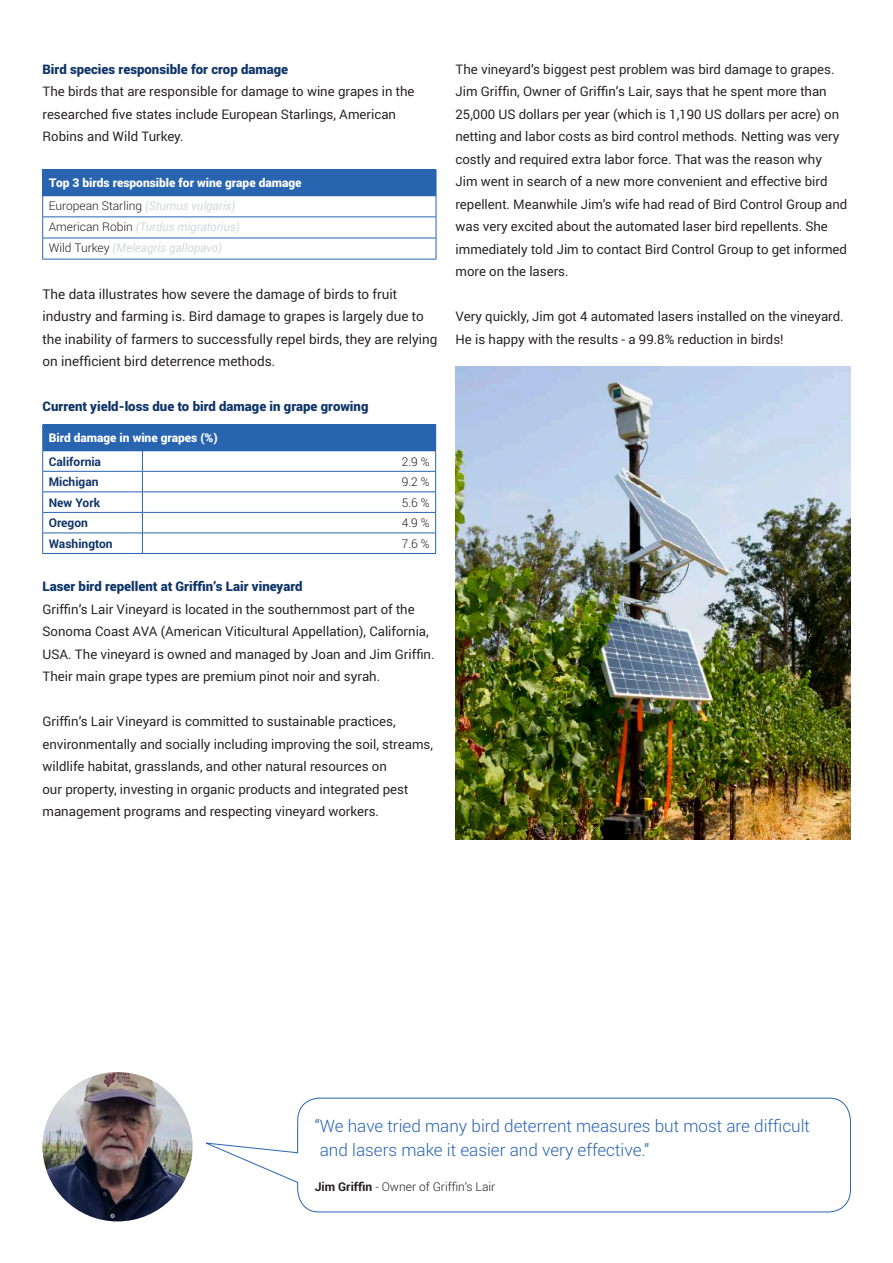
<style>
.page{position:relative;width:893px;height:1263px;background:#fff}
.page>*{position:absolute;margin:0;border:0;box-sizing:border-box;transform-origin:0 0}
.t1{font:300 17.1px/24.2px "Roboto";color:#2864b0}
.t2{font:13.5px/22.5px "Roboto";color:#231f20}
.t3{font:13.2px/22.5px "Roboto";color:#231f20}
.t4{font:900 13.2px "Roboto";color:#0f3569}
.t5{font:900 12px/22.6px "Roboto";color:#fff}
.t6{font:italic 12px/21.1px "Roboto";color:#d3d6db}
.t7{font:300 12px "Roboto";color:#231f20}
.t8{font:700 12px "Roboto";color:#0f3569}
.s1{font-weight:300;color:#231f20}
.s2{font-weight:400;font-style:italic;color:#d3d6db}
.s3{font-weight:300;font-style:normal;color:#231f20}
.s4{font-weight:700}
</style>
<div class="page">
<div style="left:43px;top:170px;width:393px;height:26px;background:#2864b0"></div>
<hr style="left:43px;top:217px;width:393px;height:1px;background:#2864b0">
<hr style="left:43px;top:238px;width:393px;height:1px;background:#2864b0">
<hr style="left:43px;top:169px;width:393px;height:1px;background:#2864b0">
<svg style="left:42px;top:170px;width:1px;height:89px"></svg>
<svg style="left:436px;top:170px;width:1px;height:89px"></svg>
<hr style="left:43px;top:259px;width:393px;height:1px;background:#2864b0">
<div style="left:43px;top:425px;width:393px;height:26px;background:#2864b0"></div>
<hr style="left:43px;top:471px;width:99px;height:1px;background:#2864b0">
<hr style="left:142px;top:471px;width:294px;height:1px;background:#2864b0">
<hr style="left:43px;top:492px;width:99px;height:1px;background:#2864b0">
<hr style="left:142px;top:492px;width:294px;height:1px;background:#2864b0">
<hr style="left:43px;top:512px;width:99px;height:1px;background:#2864b0">
<hr style="left:142px;top:512px;width:294px;height:1px;background:#2864b0">
<hr style="left:142px;top:533px;width:294px;height:1px;background:#2864b0">
<hr style="left:43px;top:424px;width:99px;height:1px;background:#2864b0">
<hr style="left:142px;top:424px;width:294px;height:1px;background:#2864b0">
<svg style="left:435px;top:451px;width:1px;height:102px"></svg>
<hr style="left:142px;top:553px;width:294px;height:1px;background:#2864b0">
<hr style="left:43px;top:533px;width:99px;height:1px;background:#2864b0">
<svg style="left:142px;top:451px;width:1px;height:102px"></svg>
<svg style="left:42px;top:425px;width:1px;height:128px"></svg>
<hr style="left:43px;top:553px;width:99px;height:1px;background:#2864b0">
<img style="left:455px;top:367px;width:395px;height:472px">
<img style="left:43px;top:1072px;width:150px;height:149px;border-radius:75px">
<svg style="left:205px;top:1098px;width:646px;height:114px"></svg>
<p class="t4" style="left:43px;top:59px;width:247px">Bird species responsible for crop damage</p>
<p class="t3" style="left:43px;top:80px;width:373px">The birds that are responsible for damage to wine grapes in the researched five states include European Starlings, American<br>Robins and Wild Turkey.</p>
<p class="t5" style="left:49px;top:171px;width:254px">Top 3 birds responsible for wine grape damage<br><span class="s1">European Starling</span> <span class="s2">(Sturnus vulgaris)</span></p>
<p class="t6" style="left:49px;top:216px;width:192px"><span class="s3">American Robin</span> (Turdus migratorius)<br><span class="s3">Wild Turkey</span> (Meleagris gallopavo)</p>
<p class="t2" style="left:43px;top:282px;width:396px">The data illustrates how severe the damage of birds to fruit industry and farming is. Bird damage to grapes is largely due to the inability of farmers to successfully repel birds, they are relying on inefficient bird deterrence methods.</p>
<p class="t4" style="left:43px;top:397px;width:327px">Current yield-loss due to bird damage in grape growing</p>
<p class="t5" style="left:49px;top:426px;width:171px">Bird damage in wine grapes (%)</p>
<p class="t8" style="left:49px;top:453px;width:54px">California</p>
<p class="t7" style="left:402px;top:453px;width:29px">2.9 %</p>
<p class="t8" style="left:49px;top:473px;width:51px">Michigan</p>
<p class="t7" style="left:402px;top:473px;width:29px">9.2 %</p>
<p class="t8" style="left:49px;top:494px;width:53px">New York</p>
<p class="t7" style="left:402px;top:494px;width:29px">5.6 %</p>
<p class="t8" style="left:49px;top:515px;width:41px">Oregon</p>
<p class="t7" style="left:402px;top:515px;width:29px">4.9 %</p>
<p class="t8" style="left:49px;top:535px;width:65px">Washington</p>
<p class="t7" style="left:402px;top:535px;width:29px">7.6 %</p>
<p class="t4" style="left:43px;top:577px;width:261px">Laser bird repellent at Griffin’s Lair vineyard</p>
<p class="t3" style="left:43px;top:597px;width:394px">Griffin’s Lair Vineyard is located in the southernmost part of the Sonoma Coast AVA (American Viticultural Appellation), California, USA. The vineyard is owned and managed by Joan and Jim Griffin.<br>Their main grape types are premium pinot noir and syrah.</p>
<p class="t3" style="left:43px;top:710px;width:392px">Griffin’s Lair Vineyard is committed to sustainable practices, environmentally and socially including improving the soil, streams, wildlife habitat, grasslands, and other natural resources on<br>our property, investing in organic products and integrated pest management programs and respecting vineyard workers.</p>
<p class="t3" style="left:455px;top:57px;width:393px">The vineyard’s biggest pest problem was bird damage to grapes.<br>Jim Griffin, Owner of Griffin’s Lair, says that he spent more than 25,000 US dollars per year (which is 1,190 US dollars per acre) on netting and labor costs as bird control methods. Netting was very costly and required extra labor force. That was the reason why Jim went in search of a new more convenient and effective bird repellent. Meanwhile Jim’s wife had read of Bird Control Group and was very excited about the automated laser bird repellents. She immediately told Jim to contact Bird Control Group to get informed more on the lasers.</p>
<p class="t3" style="left:455px;top:305px;width:390px">Very quickly, Jim got 4 automated lasers installed on the vineyard.<br>He is happy with the results - a 99.8% reduction in birds!</p>
<p class="t1" style="left:315px;top:1113px;width:497px">“We have tried many bird deterrent measures but most are difficult and lasers make it easier and very effective.”</p>
<p class="t7" style="left:315px;top:1178px;width:182px"><span class="s4">Jim Griffin</span> - Owner of Griffin’s Lair</p>
</div>
